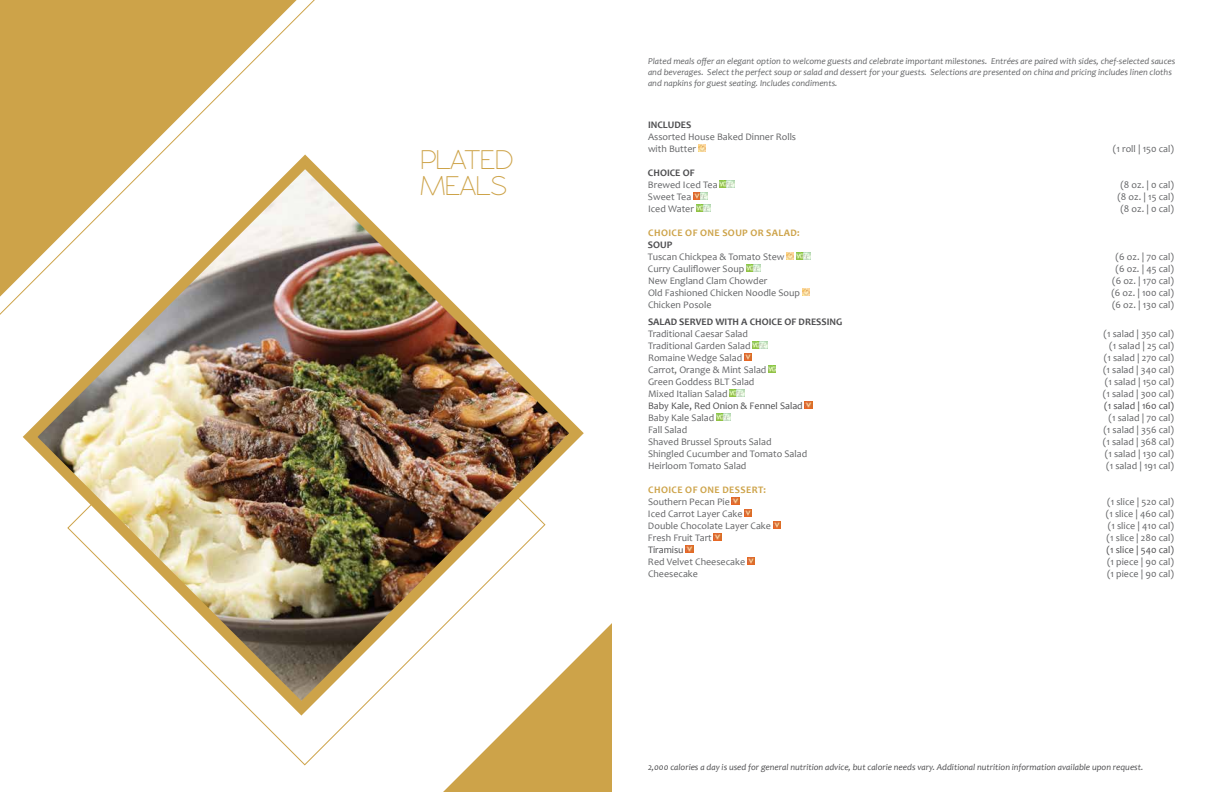
<style>
.page{position:relative;width:1224px;height:792px;background:#fff}
.page>*{position:absolute;margin:0;border:0;box-sizing:border-box;transform-origin:0 0}
.t1{font:27.7px/25.9px "Rawengulk Sans";color:#cda349}
.t2{font:10px/12px "Candara";color:#636466}
.t3{font:10px "Candara";color:#4d4d4f}
.t4{font:700 10px "Candara";color:#4d4d4f}
.t5{font:700 10px "Candara";letter-spacing:.04em;color:#cda349}
.t6{font:italic 9px/11px "Candara";color:#636466}
.t7{font:italic 9px "Candara";color:#4d4d4f}
</style>
<div class="page">
<div style="left:443px;top:623px;width:169px;height:169px;background:#cda349"></div>
<svg style="left:262px;top:723px;width:284px;height:43px"></svg>
<svg style="left:0;top:0;width:315px;height:315px"></svg>
<img style="left:15px;top:147px;width:576px;height:576px">
<svg style="left:698px;top:145px;width:7px;height:7px"></svg>
<svg style="left:720px;top:181px;width:14px;height:7px"></svg>
<svg style="left:694px;top:193px;width:17px;height:19px"></svg>
<svg style="left:787px;top:253px;width:23px;height:7px"></svg>
<svg style="left:746px;top:265px;width:15px;height:7px"></svg>
<svg style="left:802px;top:289px;width:7px;height:7px"></svg>
<svg style="left:744px;top:342px;width:32px;height:31px"></svg>
<svg style="left:730px;top:390px;width:14px;height:7px"></svg>
<svg style="left:805px;top:402px;width:7px;height:7px"></svg>
<svg style="left:716px;top:414px;width:15px;height:7px"></svg>
<svg style="left:732px;top:498px;width:7px;height:7px"></svg>
<svg style="left:745px;top:510px;width:7px;height:7px"></svg>
<svg style="left:773px;top:522px;width:7px;height:7px"></svg>
<svg style="left:714px;top:534px;width:7px;height:7px"></svg>
<svg style="left:686px;top:546px;width:7px;height:7px"></svg>
<svg style="left:747px;top:558px;width:8px;height:7px"></svg>
<h1 class="t1" style="left:420px;top:147px;width:94px">PLATED<br>MEALS</h1>
<p class="t6" style="left:648px;top:56px;width:529px">Plated meals offer an elegant option to welcome guests and celebrate important milestones. Entrées are paired with sides, chef-selected sauces and beverages. Select the perfect soup or salad and dessert for your guests. Selections are presented on china and pricing includes linen cloths and napkins for guest seating. Includes condiments.</p>
<p class="t4" style="left:648px;top:118px;width:45px">INCLUDES</p>
<p class="t2" style="left:648px;top:131px;width:150px">Assorted House Baked Dinner Rolls with Butter</p>
<p class="t2" style="left:1113px;top:143px;width:63px">(1 roll | 150 cal)</p>
<p class="t4" style="left:648px;top:166px;width:48px">CHOICE OF</p>
<p class="t2" style="left:648px;top:179px;width:71px">Brewed Iced Tea</p>
<p class="t2" style="left:1120px;top:179px;width:55px">(8 oz. | 0 cal)</p>
<p class="t2" style="left:648px;top:191px;width:45px">Sweet Tea</p>
<p class="t2" style="left:1117px;top:191px;width:58px">(8 oz. | 15 cal)</p>
<p class="t2" style="left:648px;top:203px;width:47px">Iced Water</p>
<p class="t2" style="left:1120px;top:203px;width:55px">(8 oz. | 0 cal)</p>
<p class="t5" style="left:648px;top:226px;width:153px">CHOICE OF ONE SOUP OR SALAD:</p>
<p class="t4" style="left:648px;top:238px;width:26px">SOUP</p>
<p class="t2" style="left:648px;top:251px;width:138px">Tuscan Chickpea &amp; Tomato Stew</p>
<p class="t2" style="left:1116px;top:251px;width:60px">(6 oz. | 70 cal)</p>
<p class="t2" style="left:648px;top:263px;width:98px">Curry Cauliflower Soup</p>
<p class="t2" style="left:1116px;top:263px;width:60px">(6 oz. | 45 cal)</p>
<p class="t2" style="left:648px;top:275px;width:121px">New England Clam Chowder</p>
<p class="t2" style="left:1112px;top:275px;width:63px">(6 oz. | 170 cal)</p>
<p class="t2" style="left:648px;top:287px;width:154px">Old Fashioned Chicken Noodle Soup</p>
<p class="t2" style="left:1111px;top:287px;width:64px">(6 oz. | 100 cal)</p>
<p class="t2" style="left:648px;top:299px;width:65px">Chicken Posole</p>
<p class="t2" style="left:1112px;top:299px;width:64px">(6 oz. | 130 cal)</p>
<p class="t4" style="left:648px;top:315px;width:196px">SALAD SERVED WITH A CHOICE OF DRESSING</p>
<p class="t2" style="left:648px;top:328px;width:102px">Traditional Caesar Salad</p>
<p class="t2" style="left:1103px;top:328px;width:72px">(1 salad | 350 cal)</p>
<p class="t2" style="left:648px;top:340px;width:104px">Traditional Garden Salad</p>
<p class="t2" style="left:1109px;top:340px;width:66px">(1 salad | 25 cal)</p>
<p class="t2" style="left:648px;top:352px;width:96px">Romaine Wedge Salad</p>
<p class="t2" style="left:1104px;top:352px;width:72px">(1 salad | 270 cal)</p>
<p class="t2" style="left:648px;top:364px;width:120px">Carrot, Orange &amp; Mint Salad</p>
<p class="t2" style="left:1103px;top:364px;width:72px">(1 salad | 340 cal)</p>
<p class="t2" style="left:648px;top:376px;width:108px">Green Goddess BLT Salad</p>
<p class="t2" style="left:1105px;top:376px;width:71px">(1 salad | 150 cal)</p>
<p class="t2" style="left:648px;top:388px;width:81px">Mixed Italian Salad</p>
<p class="t2" style="left:1103px;top:388px;width:73px">(1 salad | 300 cal)</p>
<p class="t3" style="left:648px;top:399px;width:156px">Baby Kale, Red Onion &amp; Fennel Salad</p>
<p class="t3" style="left:1104px;top:399px;width:71px">(1 salad | 160 cal)</p>
<p class="t2" style="left:648px;top:412px;width:68px">Baby Kale Salad</p>
<p class="t2" style="left:1109px;top:412px;width:67px">(1 salad | 70 cal)</p>
<p class="t2" style="left:648px;top:424px;width:41px">Fall Salad</p>
<p class="t2" style="left:1103px;top:424px;width:72px">(1 salad | 356 cal)</p>
<p class="t2" style="left:648px;top:436px;width:125px">Shaved Brussel Sprouts Salad</p>
<p class="t2" style="left:1103px;top:436px;width:73px">(1 salad | 368 cal)</p>
<p class="t2" style="left:648px;top:448px;width:161px">Shingled Cucumber and Tomato Salad</p>
<p class="t2" style="left:1105px;top:448px;width:71px">(1 salad | 130 cal)</p>
<p class="t2" style="left:648px;top:460px;width:100px">Heirloom Tomato Salad</p>
<p class="t2" style="left:1106px;top:460px;width:69px">(1 salad | 191 cal)</p>
<p class="t5" style="left:648px;top:483px;width:119px">CHOICE OF ONE DESSERT:</p>
<p class="t2" style="left:648px;top:496px;width:83px">Southern Pecan Pie</p>
<p class="t2" style="left:1107px;top:496px;width:68px">(1 slice | 520 cal)</p>
<p class="t2" style="left:648px;top:508px;width:96px">Iced Carrot Layer Cake</p>
<p class="t2" style="left:1106px;top:508px;width:70px">(1 slice | 460 cal)</p>
<p class="t2" style="left:648px;top:520px;width:124px">Double Chocolate Layer Cake</p>
<p class="t2" style="left:1108px;top:520px;width:68px">(1 slice | 410 cal)</p>
<p class="t2" style="left:648px;top:532px;width:65px">Fresh Fruit Tart</p>
<p class="t2" style="left:1107px;top:532px;width:69px">(1 slice | 280 cal)</p>
<p class="t3" style="left:648px;top:543px;width:37px">Tiramisu</p>
<p class="t3" style="left:1106px;top:543px;width:69px">(1 slice | 540 cal)</p>
<p class="t2" style="left:648px;top:556px;width:99px">Red Velvet Cheesecake</p>
<p class="t2" style="left:1107px;top:556px;width:68px">(1 piece | 90 cal)</p>
<p class="t2" style="left:648px;top:568px;width:51px">Cheesecake</p>
<p class="t2" style="left:1107px;top:568px;width:68px">(1 piece | 90 cal)</p>
<p class="t7" style="left:648px;top:761px;width:497px">2,000 calories a day is used for general nutrition advice, but calorie needs vary. Additional nutrition information available upon request.</p>
</div>
